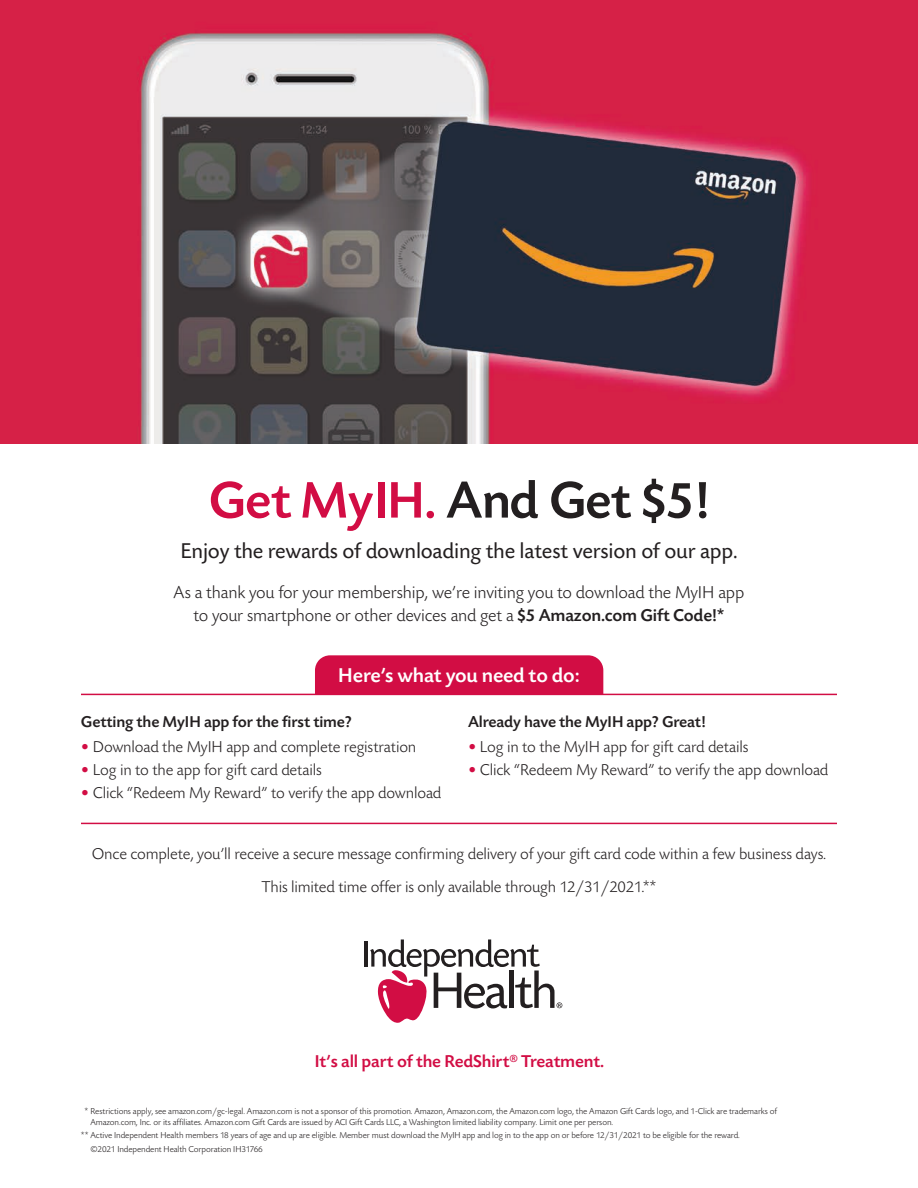
<style>
.page{position:relative;width:918px;height:1188px;background:#fff}
.page>*{position:absolute;margin:0;border:0;box-sizing:border-box;transform-origin:0 0}
.t1{font:500 54px "Today BEF";letter-spacing:-.015em;color:#231f20}
.t2{font:22.5px "Today BEF";letter-spacing:-.01em;color:#231f20}
.t3{font:500 21px "Today BEF";letter-spacing:-.01em;color:#fff}
.t4{font:300 18px/23.1px "Today BEF";letter-spacing:-.01em;color:#231f20;text-align:center}
.t5{font:500 18px "Today BEF";letter-spacing:-.01em;color:#d20d44}
.t6{font:300 16.5px/33.6px "Today BEF";letter-spacing:-.01em;color:#231f20;text-align:center}
.t7{font:500 16.5px "Today BEF";letter-spacing:-.01em;color:#231f20}
.t8{font:300 9px/10.8px "Today BEF";letter-spacing:-.01em;color:#231f20}
.s1{color:#d20d44}
.s2{font-weight:500}
</style>
<div class="page">
<hr style="left:364px;top:941px;width:3px;height:26px;background:#231f20">
<hr style="left:81px;top:823px;width:756px;height:1px;background:#d20d44">
<img style="left:0;top:0;width:918px;height:444px">
<div style="left:315px;top:655px;width:288px;height:39px;background:#d20d44"></div>
<hr style="left:81px;top:694px;width:756px;height:1px;background:#d20d44">
<svg style="left:370px;top:939px;width:192px;height:84px"></svg>
<h1 class="t1" style="left:208px;top:479px;width:503px"><span class="s1">Get MyIH.</span> And Get $5!</h1>
<h2 class="t2" style="left:180px;top:543px;width:559px">Enjoy the rewards of downloading the latest version of our app.</h2>
<h3 class="t4" style="left:174px;top:583px;width:572px">As a thank you for your membership, we’re inviting you to download the MyIH app to your smartphone or other devices and get a <span class="s2">$5 Amazon.com Gift Code!*</span></h3>
<h3 class="t3" style="left:338px;top:667px;width:243px">Here’s what you need to do:</h3>
<h3 class="t7" style="left:81px;top:715px;width:272px">Getting the MyIH app for the first time?</h3>
<h3 class="t6" style="left:81px;top:732px;width:337px"><span class="s1">•</span> Download the MyIH app and complete registration</h3>
<h3 class="t6" style="left:81px;top:755px;width:242px"><span class="s1">•</span> Log in to the app for gift card details</h3>
<h3 class="t6" style="left:81px;top:778px;width:362px"><span class="s1">•</span> Click “Redeem My Reward” to verify the app download</h3>
<h3 class="t7" style="left:468px;top:715px;width:239px">Already have the MyIH app? Great!</h3>
<h3 class="t6" style="left:468px;top:732px;width:282px"><span class="s1">•</span> Log in to the MyIH app for gift card details</h3>
<h3 class="t6" style="left:468px;top:755px;width:362px"><span class="s1">•</span> Click “Redeem My Reward” to verify the app download</h3>
<h3 class="t6" style="left:92px;top:838px;width:736px">Once complete, you’ll receive a secure message confirming delivery of your gift card code within a few business days.<br>This limited time offer is only available through 12/31/2021.**</h3>
<h3 class="t5" style="left:315px;top:1054px;width:291px">It’s all part of the RedShirt<sup>®</sup> Treatment.</h3>
<p class="t8" style="left:90px;top:1106px;width:688px;text-indent:-6px">* Restrictions apply, see amazon.com/gc-legal. Amazon.com is not a sponsor of this promotion. Amazon, Amazon.com, the Amazon.com logo, the Amazon Gift Cards logo, and 1-Click are trademarks of<br>Amazon.com, Inc. or its affiliates. Amazon.com Gift Cards are issued by ACI Gift Cards LLC, a Washington limited liability company. Limit one per person.</p>
<p class="t8" style="left:90px;top:1130px;width:651px;line-height:13.8px;text-indent:-9px">** Active Independent Health members 18 years of age and up are eligible. Member must download the MyIH app and log in to the app on or before 12/31/2021 to be eligible for the reward. ©2021 Independent Health Corporation IH31766</p>
</div>
